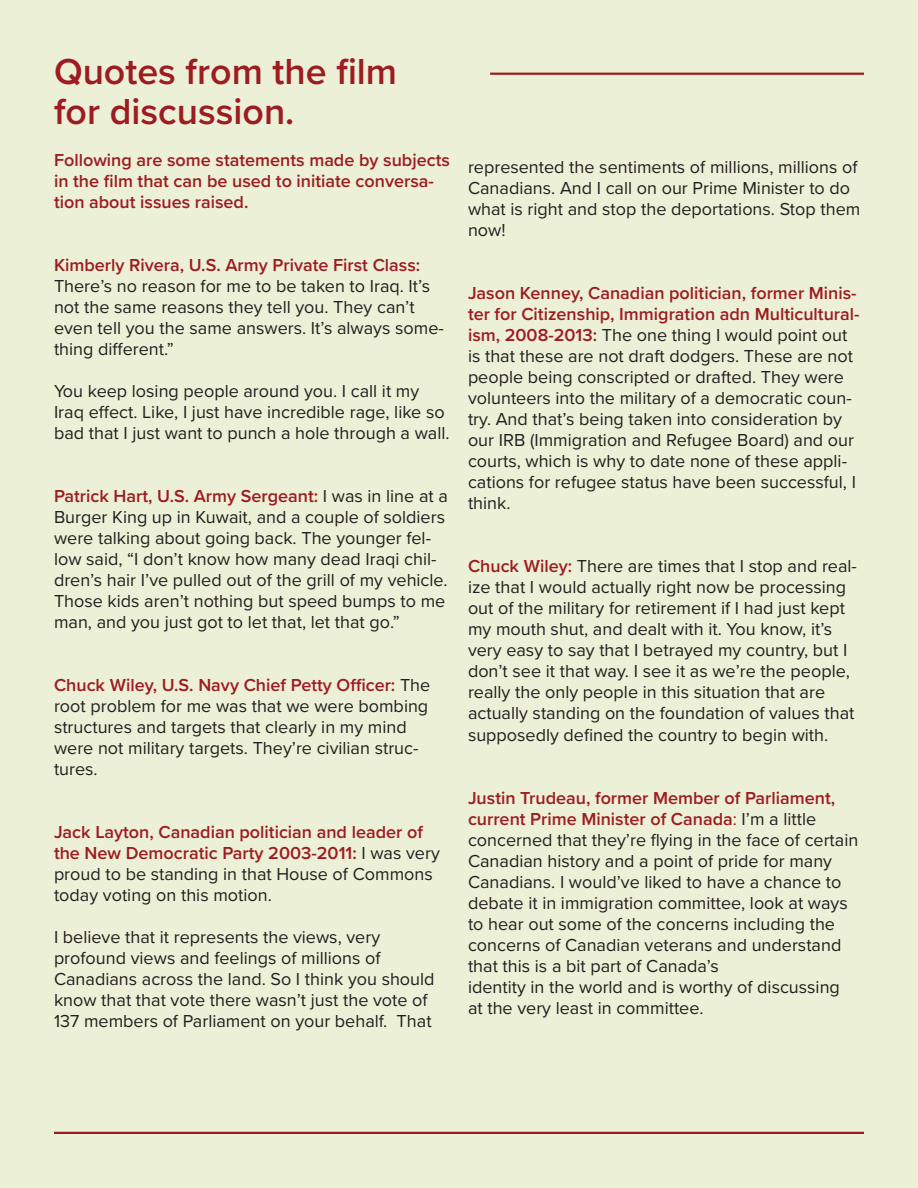
<style>
.page{position:relative;width:918px;height:1188px;background:#fff}
.page>*{position:absolute;margin:0;border:0;box-sizing:border-box;transform-origin:0 0}
.t1{font:600 37.5px/40.5px "Proxima Nova";color:#9d1c21}
.t2{font:18px/21px "Proxima Nova";color:#231f20}
.t3{font:600 18px/21px "Proxima Nova";color:#9d1c21}
.s1{font-weight:600;color:#9d1c21}
.s2{font-weight:400;color:#231f20}
.s3{color:#9d1c21}
</style>
<div class="page">
<div style="left:0;top:1px;width:918px;height:1187px;background:#ecf0d6"></div>
<hr style="left:490px;top:73px;width:374px;height:2px;background:#9d1c21">
<hr style="left:54px;top:1132px;width:810px;height:2px;background:#9d1c21">
<h1 class="t1" style="left:54px;top:50px;width:345px">Quotes from the film for discussion.</h1>
<p class="t3" style="left:54px;top:149px;width:397px">Following are some statements made by subjects in the film that can be used to initiate conversa&shy;tion about issues raised.</p>
<p class="t3" style="left:54px;top:254px;width:368px">Kimberly Rivera, U.S. Army Private First Class:</p>
<p class="t2" style="left:54px;top:275px;width:391px">There’s no reason for me to be taken to Iraq. It’s not the same reasons they tell you. They can’t even tell you the same answers. It’s always some&shy;thing different.”</p>
<p class="t2" style="left:54px;top:380px;width:397px">You keep losing people around you. I call it my<br>Iraq effect. Like, I just have incredible rage, like so bad that I just want to punch a hole through a wall.</p>
<p class="t2" style="left:54px;top:485px;width:395px"><span class="s1">Patrick Hart, U.S. Army Sergeant:</span> I was in line at a Burger King up in Kuwait, and a couple of soldiers were talking about going back. The younger fel&shy;low said, “I don’t know how many dead Iraqi chil&shy;dren’s hair I’ve pulled out of the grill of my vehicle.<br>Those kids aren’t nothing but speed bumps to me man, and you just got to let that, let that go.”</p>
<p class="t2" style="left:54px;top:674px;width:378px"><span class="s1">Chuck Wiley, U.S. Navy Chief Petty Officer:</span> The root problem for me was that we were bombing structures and targets that clearly in my mind were not military targets. They’re civilian struc&shy;tures.</p>
<p class="t3" style="left:54px;top:821px;width:387px">Jack Layton, Canadian politician and leader of the New Democratic Party 2003-2011: <span class="s2">I was very proud to be standing in that House of Commons today voting on this motion.</span></p>
<p class="t2" style="left:54px;top:926px;width:382px">I believe that it represents the views, very profound views and feelings of millions of Canadians across the land. So I think you should know that that vote there wasn’t just the vote of 137 members of Parliament on your behalf. That</p>
<p class="t2" style="left:468px;top:156px;width:394px">represented the sentiments of millions, millions of Canadians. And I call on our Prime Minister to do what is right and stop the deportations. Stop them now!</p>
<p class="t2" style="left:468px;top:282px;width:393px"><span class="s1">Jason Kenney, Canadian politician, former Minis&shy;ter for Citizenship, Immigration adn Multicultural&shy;ism, 2008-2013:</span> The one thing I would point out is that these are not draft dodgers. These are not people being conscripted or drafted. They were volunteers into the military of a democratic coun&shy;try. And that’s being taken into consideration by our IRB (Immigration and Refugee Board) and our courts, which is why to date none of these appli&shy;cations for refugee status have been successful, I think.</p>
<p class="t2" style="left:468px;top:555px;width:391px"><span class="s1">Chuck Wiley:</span> There are times that I stop and real&shy;ize that I would actually right now be processing out of the military for retirement if I had just kept my mouth shut, and dealt with it. You know, it’s very easy to say that I betrayed my country, but I don’t see it that way. I see it as we’re the people, really the only people in this situation that are actually standing on the foundation of values that supposedly defined the country to begin with.</p>
<p class="t2" style="left:468px;top:786px;width:392px"><span class="s1">Justin Trudeau, former Member of Parliament, current Prime Minister of Canada</span><span class="s3">:</span> I’m a little concerned that they’re flying in the face of certain Canadian history and a point of pride for many Canadians. I would’ve liked to have a chance to debate it in immigration committee, look at ways to hear out some of the concerns including the concerns of Canadian veterans and understand that this is a bit part of Canada’s<br>identity in the world and is worthy of discussing at the very least in committee.</p>
</div>
